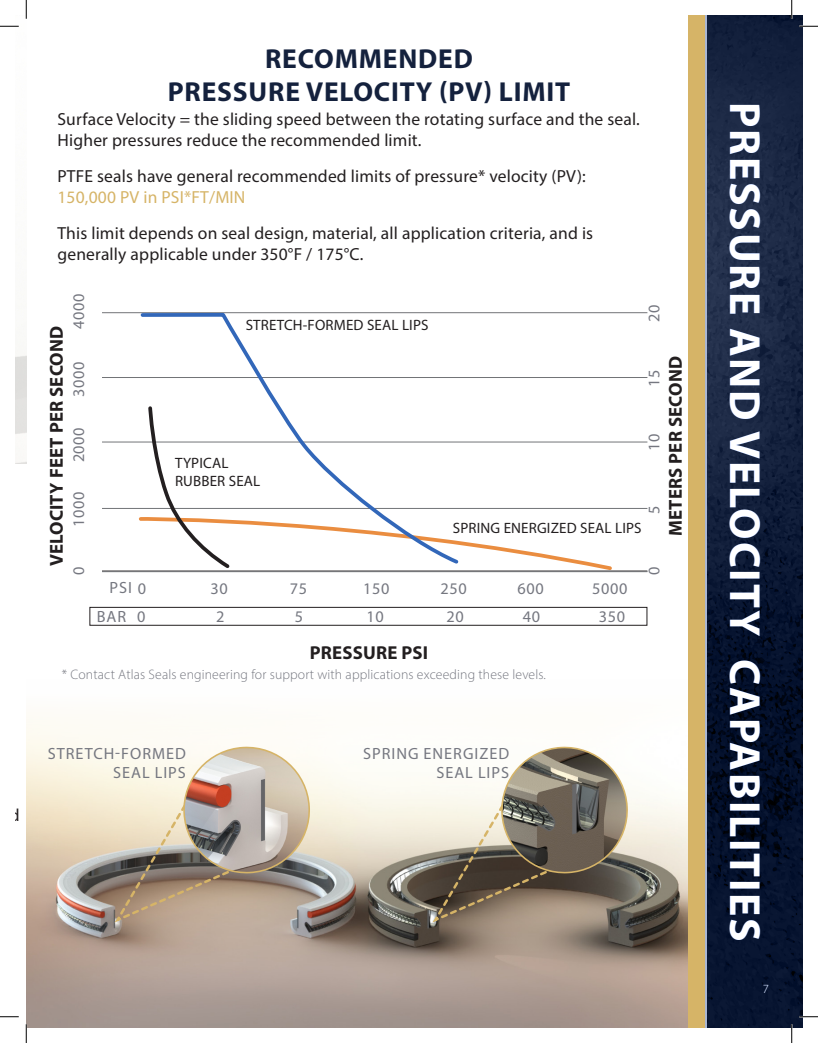
<style>
.page{position:relative;width:818px;height:1043px;background:#fff}
.page>*{position:absolute;margin:0;border:0;box-sizing:border-box;transform-origin:0 0}
.t1{font:700 43.75px "Myriad Pro";letter-spacing:.04em;color:#fff}
.t2{font:700 27.5px/33px "Myriad Pro";letter-spacing:.03em;color:#14213d;text-align:center}
.t3{font:700 18.75px "Myriad Pro";letter-spacing:.01em;color:#231f20}
.t4{font:17.5px/21px "Myriad Pro";letter-spacing:.01em;color:#231f20}
.t5{font:17.5px "Myriad Pro";letter-spacing:.01em;color:#d6b467}
.t6{font:16.25px/19.5px "Myriad Pro";letter-spacing:.06em;color:#757780;text-align:right}
.t7{font:15px/18px "Myriad Pro";letter-spacing:.01em;color:#231f20}
.t8{font:300 13.75px "Myriad Pro";letter-spacing:.01em;color:#757780}
.t9{font:300 12.5px "Myriad Pro";color:#fff}
</style>
<div class="page">
<img style="left:26px;top:719px;width:662px;height:309px">
<div style="left:688px;top:15px;width:18px;height:1013px;background:#d6b467"></div>
<svg style="left:111px;top:745px;width:200px;height:180px;background:#c0b3a4"></svg>
<svg style="left:429px;top:745px;width:199px;height:180px"></svg>
<svg style="left:705px;top:15px;width:97px;height:1013px;background:#131f3a"></svg>
<div style="left:89px;top:607px;width:558px;height:18px;border:1px solid #231f20"></div>
<hr style="left:102px;top:570px;width:545px;height:1px;background:#231f20">
<hr style="left:102px;top:312px;width:545px;height:1px;background:#727477">
<hr style="left:102px;top:377px;width:545px;height:1px;background:#727477">
<hr style="left:102px;top:442px;width:545px;height:1px;background:#727477">
<hr style="left:102px;top:508px;width:545px;height:1px;background:#727477">
<hr style="left:102px;top:571px;width:545px;height:1px;background:#727477">
<svg style="left:137px;top:441px;width:477px;height:130px"></svg>
<svg style="left:139px;top:312px;width:322px;height:254px"></svg>
<svg style="left:0;top:25px;width:19px;height:2px"></svg>
<svg style="left:799px;top:25px;width:19px;height:2px"></svg>
<svg style="left:0;top:1016px;width:19px;height:1px"></svg>
<svg style="left:799px;top:1015px;width:19px;height:2px"></svg>
<svg style="left:25px;top:0;width:2px;height:19px"></svg>
<svg style="left:25px;top:1024px;width:2px;height:18px"></svg>
<svg style="left:790px;top:0;width:2px;height:19px"></svg>
<svg style="left:790px;top:1024px;width:2px;height:18px"></svg>
<p class="t4" style="left:1px;top:804px;width:20px">ed</p>
<p class="t2" style="left:168px;top:41px;width:404px">RECOMMENDED<br>PRESSURE VELOCITY (PV) LIMIT</p>
<p class="t4" style="left:57px;top:109px;width:583px">Surface Velocity = the sliding speed between the rotating surface and the seal.<br>Higher pressures reduce the recommended limit.</p>
<p class="t4" style="left:57px;top:166px;width:530px">PTFE seals have general recommended limits of pressure* velocity (PV):</p>
<p class="t5" style="left:57px;top:187px;width:189px">150,000 PV in PSI*FT/MIN</p>
<p class="t4" style="left:57px;top:223px;width:537px">This limit depends on seal design, material, all application criteria, and is generally applicable under 350°F / 175°C.</p>
<p class="t3" style="left:44px;top:566px;width:242px;rotate:-90deg">VELOCITY FEET PER SECOND</p>
<p class="t6" style="left:69px;top:329px;width:37px;rotate:-90deg">4000</p>
<p class="t6" style="left:69px;top:397px;width:37px;rotate:-90deg">3000</p>
<p class="t6" style="left:69px;top:462px;width:37px;rotate:-90deg">2000</p>
<p class="t6" style="left:69px;top:527px;width:37px;rotate:-90deg">1000</p>
<p class="t6" style="left:69px;top:574px;width:10px;rotate:-90deg">0</p>
<p class="t7" style="left:246px;top:315px;width:184px">STRETCH-FORMED SEAL LIPS</p>
<p class="t7" style="left:175px;top:454px;width:87px">TYPICAL<br>RUBBER SEAL</p>
<p class="t6" style="left:644px;top:322px;width:19px;rotate:-90deg">20</p>
<p class="t6" style="left:644px;top:387px;width:19px;rotate:-90deg">15</p>
<p class="t6" style="left:644px;top:451px;width:19px;rotate:-90deg">10</p>
<p class="t7" style="left:453px;top:518px;width:190px">SPRING ENERGIZED SEAL LIPS</p>
<p class="t6" style="left:644px;top:514px;width:10px;rotate:-90deg">5</p>
<p class="t3" style="left:663px;top:536px;width:182px;rotate:-90deg">METERS PER SECOND</p>
<p class="t6" style="left:110px;top:577px;width:38px">PSI 0</p>
<p class="t6" style="left:210px;top:578px;width:19px">30</p>
<p class="t6" style="left:290px;top:578px;width:19px">75</p>
<p class="t6" style="left:363px;top:578px;width:28px">150</p>
<p class="t6" style="left:440px;top:578px;width:28px">250</p>
<p class="t6" style="left:517px;top:578px;width:28px">600</p>
<p class="t6" style="left:592px;top:578px;width:37px">5000</p>
<p class="t6" style="left:97px;top:606px;width:50px">BAR 0</p>
<p class="t6" style="left:216px;top:606px;width:10px">2</p>
<p class="t6" style="left:295px;top:606px;width:10px">5</p>
<p class="t6" style="left:366px;top:606px;width:19px">10</p>
<p class="t6" style="left:446px;top:606px;width:19px">20</p>
<p class="t6" style="left:523px;top:606px;width:19px">40</p>
<p class="t6" style="left:598px;top:606px;width:28px">350</p>
<p class="t6" style="left:644px;top:574px;width:10px;rotate:-90deg">0</p>
<p class="t3" style="left:310px;top:641px;width:120px">PRESSURE PSI</p>
<p class="t8" style="left:62px;top:666px;width:485px">* Contact Atlas Seals engineering for support with applications exceeding these levels.</p>
<p class="t6" style="left:48px;top:743px;width:140px">STRETCH-FORMED<br>SEAL LIPS</p>
<p class="t6" style="left:363px;top:743px;width:147px">SPRING ENERGIZED<br>SEAL LIPS</p>
<p class="t1" style="left:773px;top:102px;width:841px;rotate:90deg">PRESSURE AND VELOCITY CAPABILITIES</p>
<p class="t9" style="left:762px;top:981px;width:8px">7</p>
</div>
